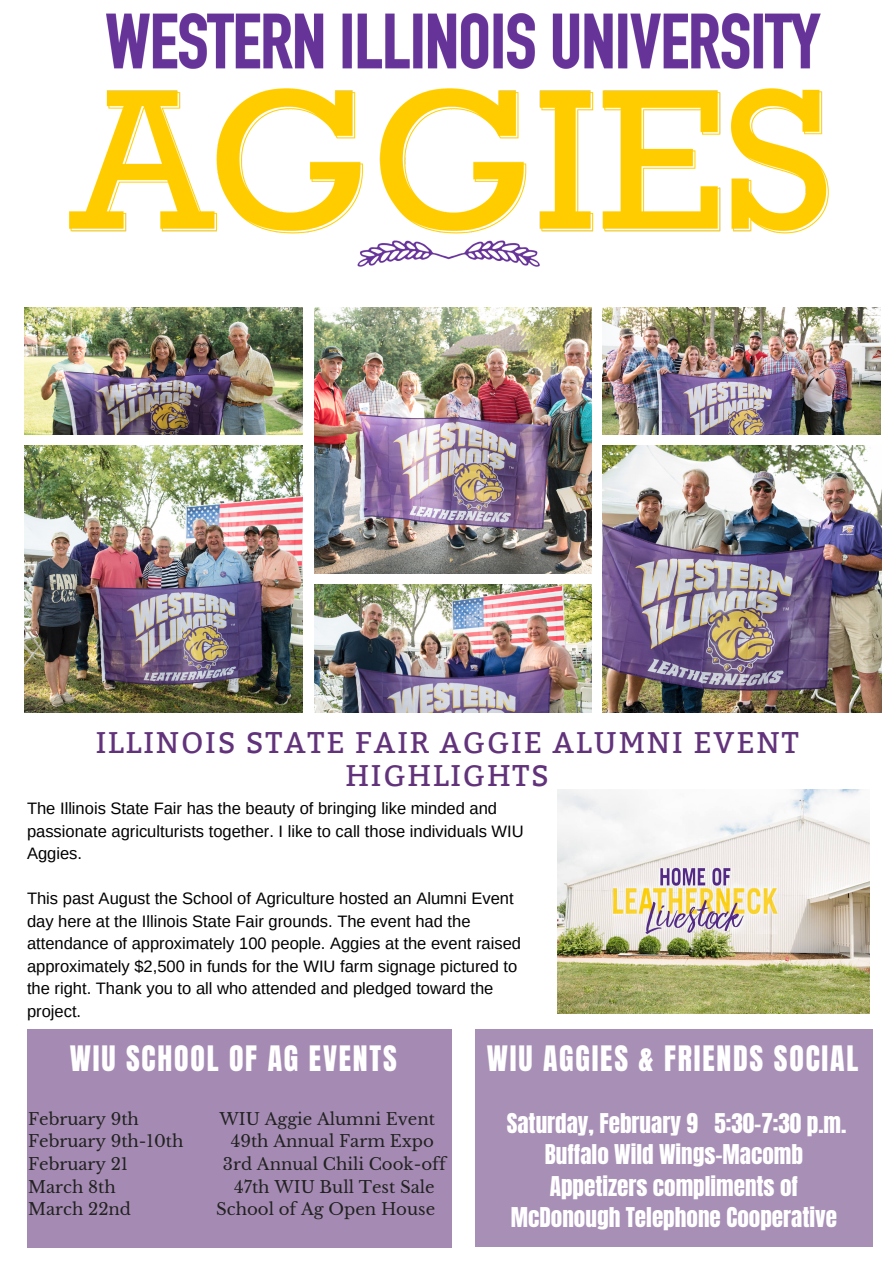
<style>
.page{position:relative;width:893px;height:1263px;background:#fff}
.page>*{position:absolute;margin:0;border:0;box-sizing:border-box;transform-origin:0 0}
.t1{font:29.85px/32.7px "Bitter";letter-spacing:.06em;color:#62337b;text-align:center}
.t2{font:29.85px "Anton";letter-spacing:.06em;color:#fff}
.t3{font:23.25px/31.5px "Anton";color:#fff;text-align:center}
.t4{font:16.5px/22.5px "Arimo";color:#000}
.t5{font:16.5px "Libre Baskerville";color:#222}
</style>
<div class="page">
<div style="left:27px;top:1029px;width:424px;height:219px;background:#a58bb3"></div>
<div style="left:475px;top:1029px;width:398px;height:217px;background:#a88fb6"></div>
<img style="left:70px;top:14px;width:759px;height:253px">
<img style="left:25px;top:307px;width:278px;height:128px">
<img style="left:25px;top:446px;width:278px;height:267px">
<img style="left:314px;top:307px;width:277px;height:266px">
<img style="left:314px;top:584px;width:277px;height:129px">
<img style="left:602px;top:307px;width:278px;height:128px">
<img style="left:602px;top:446px;width:280px;height:267px">
<img style="left:557px;top:789px;width:312px;height:224px">
<h1 class="t1" style="left:96px;top:727px;width:704px">ILLINOIS STATE FAIR AGGIE ALUMNI EVENT<br>HIGHLIGHTS</h1>
<p class="t4" style="left:27px;top:797px;width:498px">The Illinois State Fair has the beauty of bringing like minded and passionate agriculturists together. I like to call those individuals WIU<br>Aggies.</p>
<p class="t4" style="left:27px;top:887px;width:496px">This past August the School of Agriculture hosted an Alumni Event day here at the Illinois State Fair grounds. The event had the attendance of approximately 100 people. Aggies at the event raised approximately $2,500 in funds for the WIU farm signage pictured to the right. Thank you to all who attended and pledged toward the project.</p>
<h1 class="t2" style="left:70px;top:1037px;width:328px">WIU SCHOOL OF AG EVENTS</h1>
<p class="t5" style="left:28px;top:1109px;width:112px">February 9th</p>
<p class="t5" style="left:219px;top:1109px;width:217px">WIU Aggie Alumni Event</p>
<p class="t5" style="left:28px;top:1131px;width:157px">February 9th-10th</p>
<p class="t5" style="left:231px;top:1131px;width:205px">49th Annual Farm Expo</p>
<p class="t5" style="left:28px;top:1154px;width:102px">February 21</p>
<p class="t5" style="left:223px;top:1154px;width:224px">3rd Annual Chili Cook-off</p>
<p class="t5" style="left:28px;top:1176px;width:89px">March 8th</p>
<p class="t5" style="left:234px;top:1176px;width:202px">47th WIU Bull Test Sale</p>
<p class="t5" style="left:28px;top:1199px;width:104px">March 22nd</p>
<p class="t5" style="left:216px;top:1199px;width:220px">School of Ag Open House</p>
<h1 class="t2" style="left:487px;top:1037px;width:373px">WIU AGGIES &amp; FRIENDS SOCIAL</h1>
<h2 class="t3" style="left:507px;top:1108px;width:341px">Saturday, February 9 5:30-7:30 p.m.<br>Buffalo Wild Wings-Macomb<br>Appetizers compliments of<br>McDonough Telephone Cooperative</h2>
</div>
